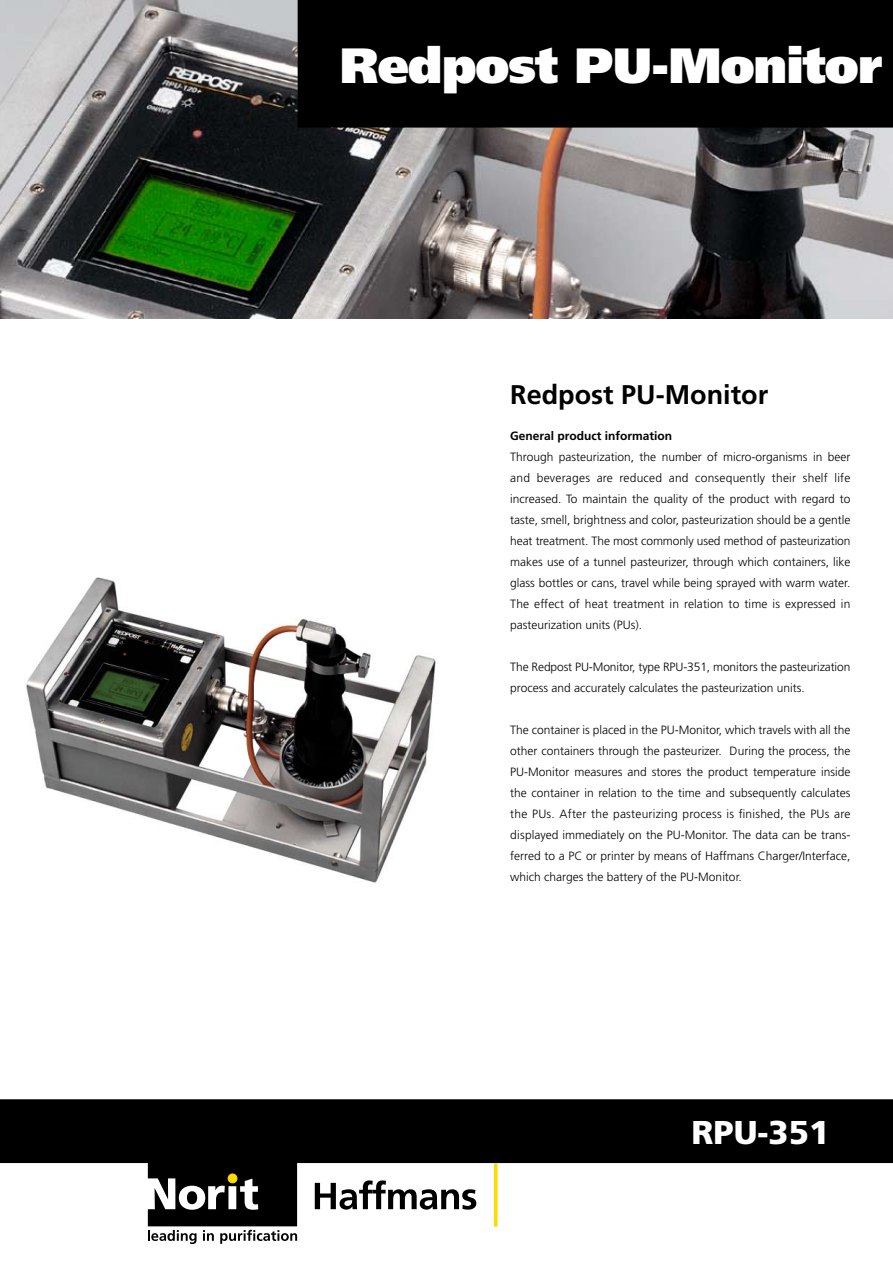
<style>
.page{position:relative;width:893px;height:1263px;background:#fff}
.page>*{position:absolute;margin:0;border:0;box-sizing:border-box;transform-origin:0 0}
.t1{font:900 49.5px "Frutiger LT";letter-spacing:-.02em;color:#fff}
.t2{font:900 33px "Frutiger LT";color:#fff}
.t3{font:700 27px "Frutiger LT";color:#000}
.t4{font:300 12px/21px "Frutiger LT";color:#000;text-align:justify}
.t5{font:700 12px "Frutiger LT";color:#000}
</style>
<div class="page">
<svg style="left:494px;top:1163px;width:4px;height:63px"></svg>
<svg style="left:315px;top:1180px;width:161px;height:29px"></svg>
<svg style="left:148px;top:1163px;width:149px;height:81px"></svg>
<div style="left:228px;top:1174px;width:9px;height:9px;background:#fedc00;border-radius:50%"></div>
<div style="left:228px;top:1174px;width:9px;height:9px;border:1px solid #fedc00;border-radius:50%"></div>
<img style="left:0;top:0;width:893px;height:319px">
<div style="left:298px;top:0;width:595px;height:128px;background:#000"></div>
<div style="left:0;top:1099px;width:893px;height:64px;background:#000"></div>
<img style="left:26px;top:577px;width:410px;height:306px">
<h1 class="t1" style="left:340px;top:36px;width:544px">Redpost PU-Monitor</h1>
<h3 class="t3" style="left:510px;top:379px;width:259px">Redpost PU-Monitor</h3>
<p class="t5" style="left:510px;top:428px;width:163px">General product information</p>
<p class="t4" style="left:510px;top:446px;width:342px">Through pasteurization, the number of micro-organisms in beer and beverages are reduced and consequently their shelf life increased. To maintain the quality of the product with regard to taste, smell, brightness and color, pasteurization should be a gentle heat treatment. The most commonly used method of pasteurization makes use of a tunnel pasteurizer, through which containers, like glass bottles or cans, travel while being sprayed with warm water.<br>The effect of heat treatment in relation to time is expressed in pasteurization units (PUs).</p>
<p class="t4" style="left:510px;top:656px;width:342px">The Redpost PU-Monitor, type RPU-351, monitors the pasteurization process and accurately calculates the pasteurization units.</p>
<p class="t4" style="left:510px;top:719px;width:342px">The container is placed in the PU-Monitor, which travels with all the other containers through the pasteurizer. During the process, the PU-Monitor measures and stores the product temperature inside the container in relation to the time and subsequently calculates the PUs. After the pasteurizing process is finished, the PUs are displayed immediately on the PU-Monitor. The data can be trans&shy;ferred to a PC or printer by means of Haffmans Charger/Interface, which charges the battery of the PU-Monitor.</p>
<h2 class="t2" style="left:692px;top:1113px;width:139px">RPU-351</h2>
</div>
